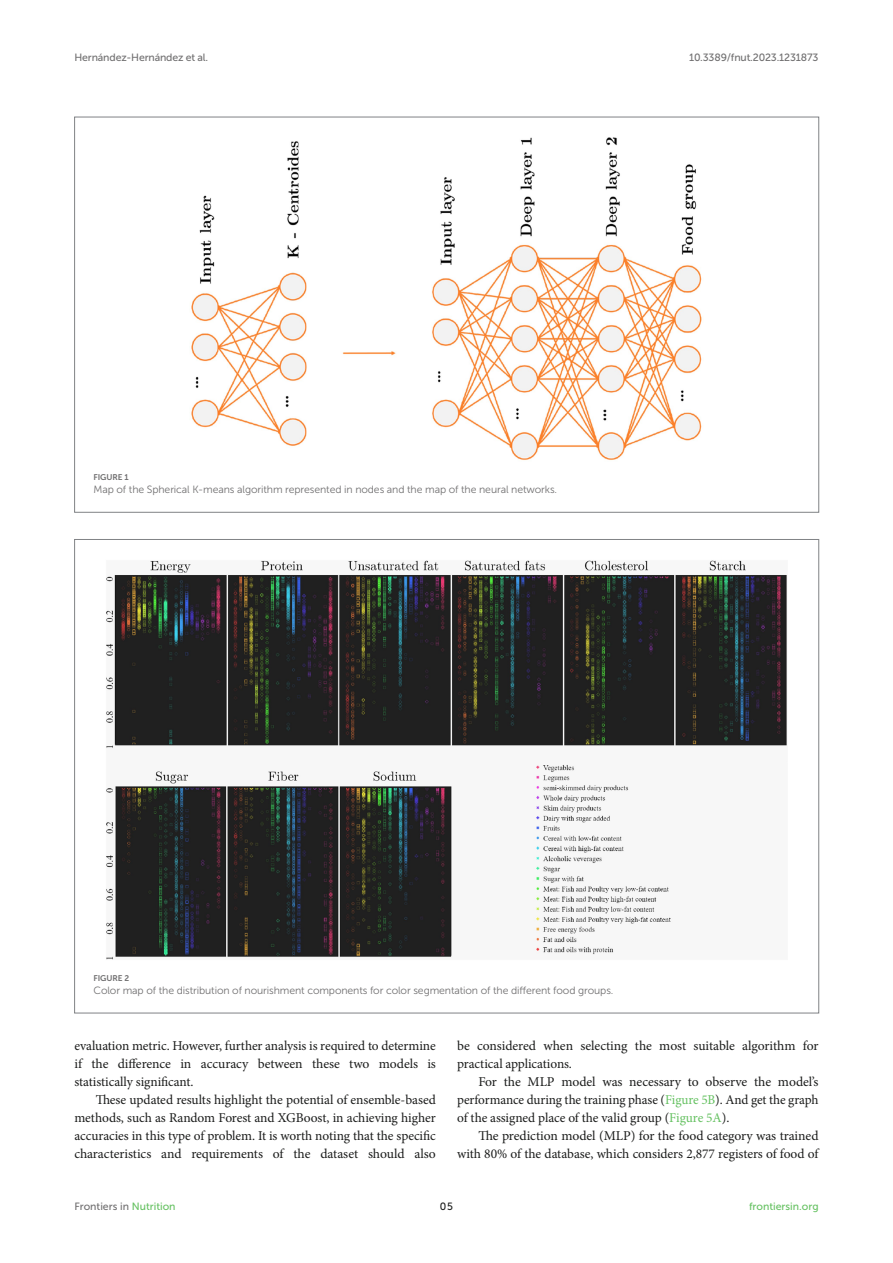
<style>
.page{position:relative;width:893px;height:1263px;background:#fff}
.page>*{position:absolute;margin:0;border:0;box-sizing:border-box;transform-origin:0 0}
.TEXT{font:13.5px/18px "Minion Pro";letter-spacing:-.005em;color:#1b1c1b;text-align:justify}
.FIG_LEG{font:10.5px "Museo Sans 300";letter-spacing:-.01em;color:#706f70}
.t1{font:10.5px "Museo Sans 500";letter-spacing:-.015em;color:#706f70}
.t2{font:10.5px "Museo Sans 500";color:#65c161}
.t3{font:10.5px "Museo Sans 500";color:#1b1c1b}
.FIG_HD{font:8.25px "Museo Sans 700";letter-spacing:-.01em;color:#706f70}
.s1{color:#65c161}
</style>
<div class="page">
<img style="left:191px;top:137px;width:511px;height:323px">
<img style="left:106px;top:560px;width:681px;height:400px">
<p class="t1" style="left:74px;top:51px;width:135px">Hernández-Hernández et al.</p>
<p class="t1" style="left:689px;top:51px;width:131px">10.3389/fnut.2023.1231873</p>
<p class="FIG_HD" style="left:94px;top:472px;width:37px">FIGURE 1</p>
<p class="FIG_LEG" style="left:94px;top:484px;width:465px">Map of the Spherical K-means algorithm represented in nodes and the map of the neural networks.</p>
<p class="FIG_HD" style="left:94px;top:973px;width:37px">FIGURE 2</p>
<p class="FIG_LEG" style="left:94px;top:985px;width:521px">Color map of the distribution of nourishment components for color segmentation of the different food groups.</p>
<p class="TEXT" style="left:74px;top:1037px;width:363px">evaluation metric. However, further analysis is required to determine if the difference in accuracy between these two models is statistically significant.</p>
<p class="TEXT" style="left:74px;top:1091px;width:363px;text-indent:21px">These updated results highlight the potential of ensemble-based methods, such as Random Forest and XGBoost, in achieving higher accuracies in this type of problem. It is worth noting that the specific characteristics and requirements of the dataset should also</p>
<p class="TEXT" style="left:457px;top:1037px;width:363px">be considered when selecting the most suitable algorithm for practical applications.</p>
<p class="TEXT" style="left:457px;top:1073px;width:363px;text-indent:21px">For the MLP model was necessary to observe the model’s performance during the training phase (<span class="s1">Figure 5B</span>). And get the graph of the assigned place of the valid group (<span class="s1">Figure 5A</span>).</p>
<p class="TEXT" style="left:457px;top:1127px;width:363px;text-align:right">The prediction model (MLP) for the food category was trained with 80% of the database, which considers 2,877 registers of food of</p>
<p class="t1" style="left:74px;top:1200px;width:103px">Frontiers in <span class="s1">Nutrition</span></p>
<p class="t3" style="left:440px;top:1200px;width:14px">05</p>
<p class="t2" style="left:749px;top:1200px;width:71px">frontiersin.org</p>
</div>
